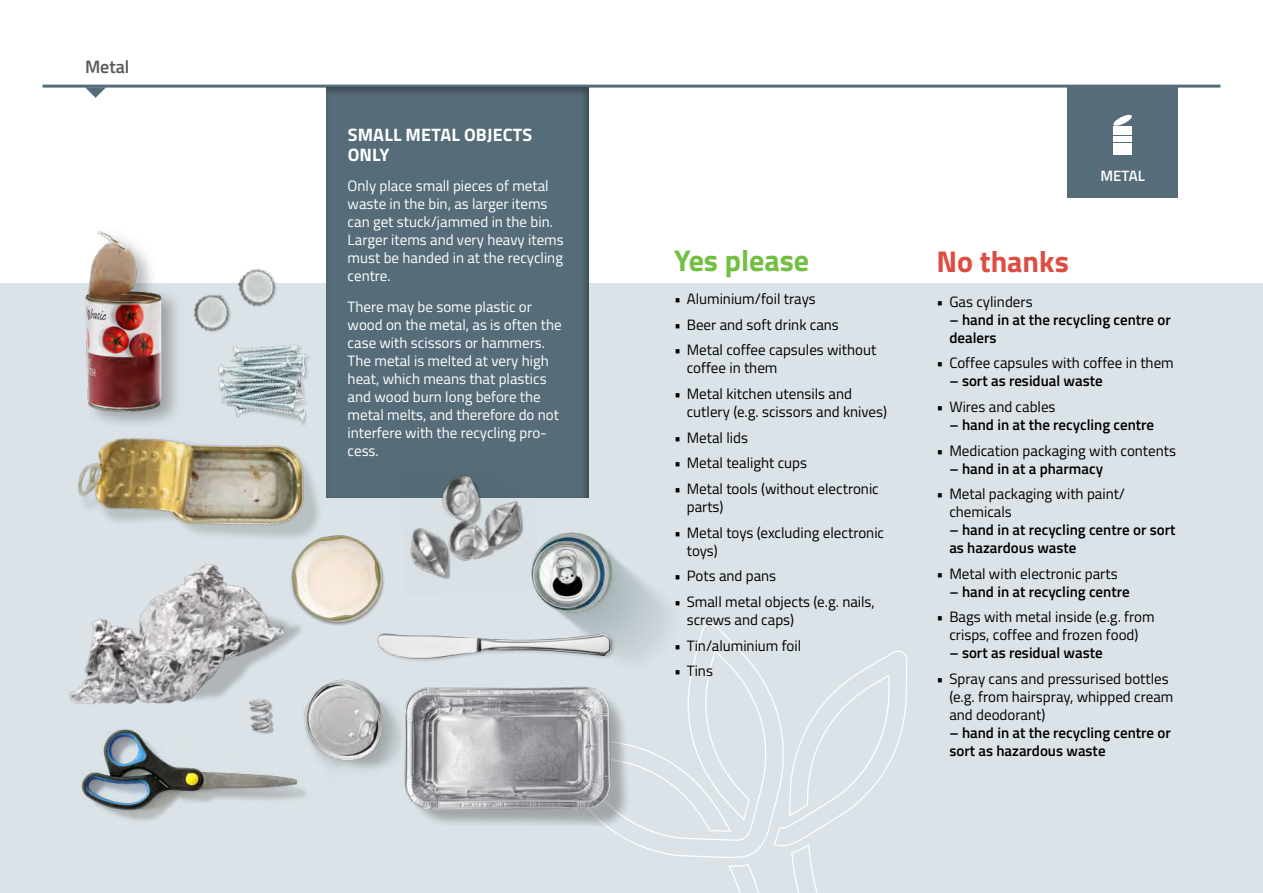
<style>
.page{position:relative;width:1263px;height:893px;background:#fff}
.page>*{position:absolute;margin:0;border:0;box-sizing:border-box;transform-origin:0 0}
.Ja_tak_H3{font:700 30px "Titillium";color:#72bf44}
.Nej_tak_H3{font:700 30px "Titillium";color:#dc4e42}
.Faktaboks_H4{font:700 18px/19.5px "Titillium";letter-spacing:.01em;color:#fff}
.H2_-_Top_fraktionsnavn{font:600 18px "Titillium";color:#58595b}
.Bulletliste{font:15px/18px "Titillium";color:#000}
.Faktaboks_brød{font:15px/18px "Titillium";color:#fff}
.Bulletliste-2{font:600 15px/18px "Titillium";color:#000}
.Piktogram_tekst{font:600 15px "Titillium";color:#fff}
</style>
<div class="page">
<div style="left:0;top:283px;width:1263px;height:610px;background:#dbe3e8"></div>
<svg style="left:86px;top:88px;width:20px;height:10px"></svg>
<hr style="left:43px;top:85px;width:1177px;height:3px;background:#566d79">
<svg style="left:606px;top:624px;width:134px;height:234px"></svg>
<svg style="left:728px;top:650px;width:179px;height:243px"></svg>
<div style="left:314px;top:76px;width:289px;height:423px;background:#000;opacity:.4"></div>
<div style="left:1067px;top:88px;width:111px;height:110px;background:#566d79"></div>
<svg style="left:1113px;top:114px;width:19px;height:12px"></svg>
<hr style="left:1113px;top:143px;width:19px;height:3px;background:#fff">
<div style="left:1113px;top:147px;width:19px;height:8px;background:#fff"></div>
<svg style="left:1113px;top:140px;width:19px;height:2px"></svg>
<div style="left:1113px;top:127px;width:19px;height:8px;background:#fff"></div>
<hr style="left:1113px;top:136px;width:19px;height:3px;background:#fff">
<img style="left:69px;top:635px;width:174px;height:70px">
<img style="left:92px;top:316px;width:319px;height:319px">
<img style="left:78px;top:316px;width:315px;height:312px">
<img style="left:84px;top:420px;width:127px;height:6px">
<img style="left:81px;top:230px;width:130px;height:190px">
<img style="left:422px;top:675px;width:218px;height:151px">
<img style="left:182px;top:242px;width:124px;height:139px">
<img style="left:243px;top:492px;width:203px;height:197px">
<img style="left:539px;top:532px;width:139px;height:143px">
<img style="left:431px;top:667px;width:8px;height:145px">
<img style="left:283px;top:661px;width:148px;height:151px">
<img style="left:211px;top:338px;width:107px;height:91px">
<img style="left:211px;top:338px;width:103px;height:86px">
<img style="left:399px;top:469px;width:141px;height:127px">
<img style="left:399px;top:469px;width:140px;height:123px">
<img style="left:356px;top:626px;width:271px;height:41px">
<img style="left:81px;top:724px;width:235px;height:97px">
<img style="left:245px;top:699px;width:32px;height:41px">
<h2 class="H2_-_Top_fraktionsnavn" style="left:85px;top:53px;width:46px">Metal</h2>
<h4 class="Faktaboks_H4" style="left:348px;top:124px;width:186px">SMALL METAL OBJECTS<br>ONLY</h4>
<p class="Faktaboks_brød" style="left:348px;top:176px;width:218px">Only place small pieces of metal waste in the bin, as larger items can get stuck/jammed in the bin.<br>Larger items and very heavy items must be handed in at the recycling centre.</p>
<p class="Faktaboks_brød" style="left:348px;top:297px;width:216px">There may be some plastic or wood on the metal, as is often the case with scissors or hammers.<br>The metal is melted at very high heat, which means that plastics and wood burn long before the metal melts, and therefore do not interfere with the recycling pro&shy;cess.</p>
<h3 class="Ja_tak_H3" style="left:674px;top:237px;width:137px">Yes please</h3>
<p class="Bulletliste" style="left:674px;top:289px;width:143px">• Aluminium/foil trays</p>
<p class="Bulletliste" style="left:674px;top:315px;width:166px">• Beer and soft drink cans</p>
<p class="Bulletliste" style="left:687px;top:340px;width:191px;text-indent:-13px">• Metal coffee capsules without coffee in them</p>
<p class="Bulletliste" style="left:687px;top:384px;width:202px;text-indent:-13px">• Metal kitchen utensils and cutlery (e.g. scissors and knives)</p>
<p class="Bulletliste" style="left:674px;top:428px;width:76px">• Metal lids</p>
<p class="Bulletliste" style="left:674px;top:453px;width:135px">• Metal tealight cups</p>
<p class="Bulletliste" style="left:687px;top:479px;width:194px;text-indent:-13px">• Metal tools (without electronic parts)</p>
<p class="Bulletliste" style="left:687px;top:523px;width:199px;text-indent:-13px">• Metal toys (excluding electronic toys)</p>
<p class="Bulletliste" style="left:674px;top:566px;width:104px">• Pots and pans</p>
<p class="Bulletliste" style="left:687px;top:592px;width:190px;text-indent:-13px">• Small metal objects (e.g. nails, screws and caps)</p>
<p class="Bulletliste" style="left:674px;top:636px;width:129px">• Tin/aluminium foil</p>
<p class="Bulletliste" style="left:674px;top:661px;width:40px">• Tins</p>
<p class="Piktogram_tekst" style="left:1100px;top:165px;width:46px">METAL</p>
<h3 class="Nej_tak_H3" style="left:936px;top:238px;width:134px">No thanks</h3>
<p class="Bulletliste" style="left:936px;top:292px;width:98px">• Gas cylinders</p>
<p class="Bulletliste-2" style="left:949px;top:310px;width:223px">– hand in at the recycling centre or dealers</p>
<p class="Bulletliste" style="left:936px;top:353px;width:239px">• Coffee capsules with coffee in them</p>
<p class="Bulletliste-2" style="left:949px;top:371px;width:155px">– sort as residual waste</p>
<p class="Bulletliste" style="left:936px;top:397px;width:120px">• Wires and cables</p>
<p class="Bulletliste-2" style="left:949px;top:415px;width:206px">– hand in at the recycling centre</p>
<p class="Bulletliste" style="left:936px;top:440px;width:241px">• Medication packaging with contents</p>
<p class="Bulletliste-2" style="left:949px;top:458px;width:155px">– hand in at a pharmacy</p>
<p class="Bulletliste" style="left:949px;top:484px;width:177px;text-indent:-13px">• Metal packaging with paint/ chemicals</p>
<p class="Bulletliste-2" style="left:949px;top:520px;width:228px">– hand in at recycling centre or sort as hazardous waste</p>
<p class="Bulletliste" style="left:936px;top:564px;width:183px">• Metal with electronic parts</p>
<p class="Bulletliste-2" style="left:949px;top:582px;width:182px">– hand in at recycling centre</p>
<p class="Bulletliste" style="left:936px;top:607px;width:220px;text-align:center">• Bags with metal inside (e.g. from crisps, coffee and frozen food)</p>
<p class="Bulletliste-2" style="left:949px;top:643px;width:155px">– sort as residual waste</p>
<p class="Bulletliste" style="left:949px;top:669px;width:226px;text-indent:-13px">• Spray cans and pressurised bottles (e.g. from hairspray, whipped cream and deodorant)</p>
<p class="Bulletliste-2" style="left:949px;top:723px;width:223px">– hand in at the recycling centre or sort as hazardous waste</p>
</div>
